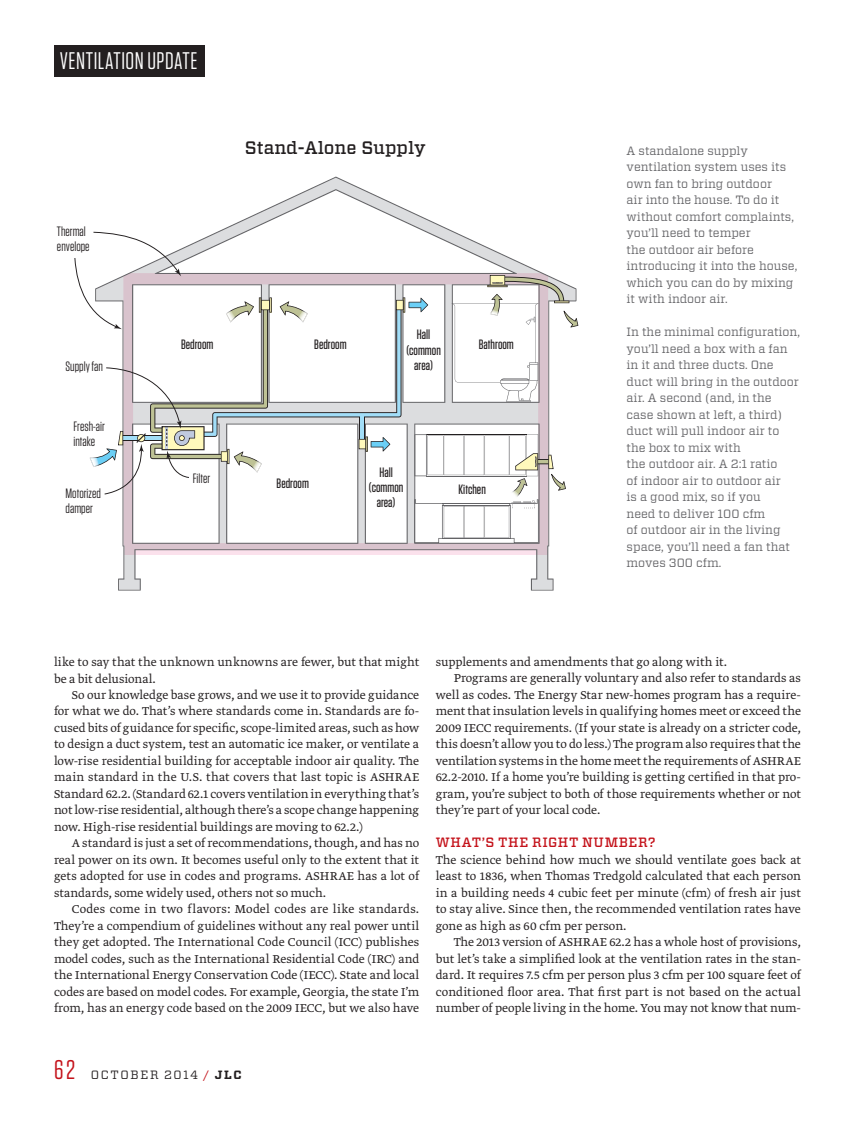
<style>
.page{position:relative;width:864px;height:1134px;background:#fff}
.page>*{position:absolute;margin:0;border:0;box-sizing:border-box;transform-origin:0 0}
.t1{font:27px "Tungsten";color:#c4121a}
.t2{font:24px "Tungsten";letter-spacing:.02em;color:#fff}
.t3{font:500 18px "Vitesse";color:#231f20}
.t4{font:300 13.5px/16.5px "Greta Text Std";color:#231f20;text-align:justify}
.t5{font:500 13.5px/15.5px "Tungsten";color:#231f20;text-align:center}
.t6{font:13.5px/15.5px "Tungsten";color:#231f20}
.t7{font:500 13.5px "Vitesse";letter-spacing:.05em;color:#c4121a}
.t8{font:12px/16.5px "Vitesse";color:#636366}
.t9{font:12px "Vitesse";letter-spacing:.13em;color:#231f20}
.s1{color:#c4121a}
.s2{font-weight:700}
</style>
<div class="page">
<img style="left:94px;top:176px;width:485px;height:415px">
<svg style="left:74px;top:232px;width:504px;height:311px"></svg>
<div style="left:54px;top:45px;width:151px;height:32px;background:#231f20"></div>
<h2 class="t2" style="left:60px;top:48px;width:139px">VENTILATION UPDATE</h2>
<p class="t6" style="left:57px;top:223px;width:34px">Thermal envelope</p>
<h3 class="t3" style="left:245px;top:135px;width:183px">Stand-Alone Supply</h3>
<p class="t6" style="left:66px;top:359px;width:39px">Supply fan</p>
<p class="t6" style="left:73px;top:419px;width:33px">Fresh-air intake</p>
<p class="t6" style="left:66px;top:485px;width:37px">Motorized damper</p>
<p class="t5" style="left:406px;top:327px;width:36px">Hall (common area)</p>
<p class="t5" style="left:181px;top:337px;width:34px">Bedroom</p>
<p class="t5" style="left:314px;top:337px;width:34px">Bedroom</p>
<p class="t5" style="left:479px;top:337px;width:37px">Bathroom</p>
<p class="t6" style="left:193px;top:471px;width:19px">Filter</p>
<p class="t5" style="left:277px;top:476px;width:34px">Bedroom</p>
<p class="t5" style="left:369px;top:464px;width:36px">Hall (common area)</p>
<p class="t5" style="left:459px;top:482px;width:29px">Kitchen</p>
<p class="t8" style="left:627px;top:142px;width:172px">A standalone supply ventilation system uses its own fan to bring outdoor<br>air into the house. To do it without comfort complaints, you’ll need to temper<br>the outdoor air before introducing it into the house, which you can do by mixing it with indoor air.</p>
<p class="t8" style="left:627px;top:323px;width:175px">In the minimal configuration, you’ll need a box with a fan in it and three ducts. One duct will bring in the outdoor air. A second (and, in the case shown at left, a third) duct will pull indoor air to the box to mix with<br>the outdoor air. A 2:1 ratio<br>of indoor air to outdoor air<br>is a good mix, so if you<br>need to deliver 100 cfm<br>of outdoor air in the living space, you’ll need a fan that moves 300 cfm.</p>
<p class="t4" style="left:54px;top:654px;width:367px">like to say that the unknown unknowns are fewer, but that might be a bit delusional.</p>
<p class="t4" style="left:54px;top:687px;width:367px;text-indent:18px">So our knowledge base grows, and we use it to provide guidance for what we do. That’s where standards come in. Standards are fo&shy;cused bits of guidance for specific, scope-limited areas, such as how to design a duct system, test an automatic ice maker, or ventilate a low-rise residential building for acceptable indoor air quality. The main standard in the U.S. that covers that last topic is ASHRAE Standard 62.2. (Standard 62.1 covers ventilation in everything that’s not low-rise residential, although there’s a scope change happening now. High-rise residential buildings are moving to 62.2.)</p>
<p class="t4" style="left:54px;top:836px;width:367px;text-indent:18px">A standard is just a set of recommendations, though, and has no real power on its own. It becomes useful only to the extent that it gets adopted for use in codes and programs. ASHRAE has a lot of standards, some widely used, others not so much.</p>
<p class="t4" style="left:54px;top:902px;width:367px;text-indent:18px">Codes come in two flavors: Model codes are like standards.<br>They’re a compendium of guidelines without any real power until they get adopted. The International Code Council (ICC) publishes model codes, such as the International Residential Code (IRC) and the International Energy Conservation Code (IECC). State and local codes are based on model codes. For example, Georgia, the state I’m from, has an energy code based on the 2009 IECC, but we also have</p>
<p class="t4" style="left:436px;top:654px;width:293px">supplements and amendments that go along with it.</p>
<p class="t4" style="left:454px;top:671px;width:349px">Programs are generally voluntary and also refer to standards as</p>
<p class="t4" style="left:436px;top:687px;width:367px">well as codes. The Energy Star new-homes program has a require-</p>
<p class="t4" style="left:436px;top:704px;width:367px">ment that insulation levels in qualifying homes meet or exceed the</p>
<p class="t4" style="left:436px;top:720px;width:367px">2009 IECC requirements. (If your state is already on a stricter code,</p>
<p class="t4" style="left:436px;top:737px;width:367px">this doesn’t allow you to do less.) The program also requires that the</p>
<p class="t4" style="left:436px;top:753px;width:367px">ventilation systems in the home meet the requirements of ASHRAE</p>
<p class="t4" style="left:436px;top:770px;width:367px">62.2-2010. If a home you’re building is getting certified in that pro-</p>
<p class="t4" style="left:436px;top:786px;width:367px">gram, you’re subject to both of those requirements whether or not</p>
<p class="t4" style="left:436px;top:803px;width:166px">they’re part of your local code.</p>
<p class="t7" style="left:436px;top:834px;width:222px">WHAT’S THE RIGHT NUMBER?</p>
<p class="t4" style="left:436px;top:852px;width:367px">The science behind how much we should ventilate goes back at least to 1836, when Thomas Tredgold calculated that each person in a building needs 4 cubic feet per minute (cfm) of fresh air just to stay alive. Since then, the recommended ventilation rates have gone as high as 60 cfm per person.</p>
<p class="t4" style="left:436px;top:935px;width:367px;text-indent:18px">The 2013 version of ASHRAE 62.2 has a whole host of provisions, but let’s take a simplified look at the ventilation rates in the stan&shy;dard. It requires 7.5 cfm per person plus 3 cfm per 100 square feet of conditioned floor area. That first part is not based on the actual number of people living in the home. You may not know that num-</p>
<h1 class="t1" style="left:54px;top:1055px;width:23px">62</h1>
<p class="t9" style="left:91px;top:1066px;width:152px">OCTOBER 2014 <span class="s1">/</span> <span class="s2">JLC</span></p>
</div>
